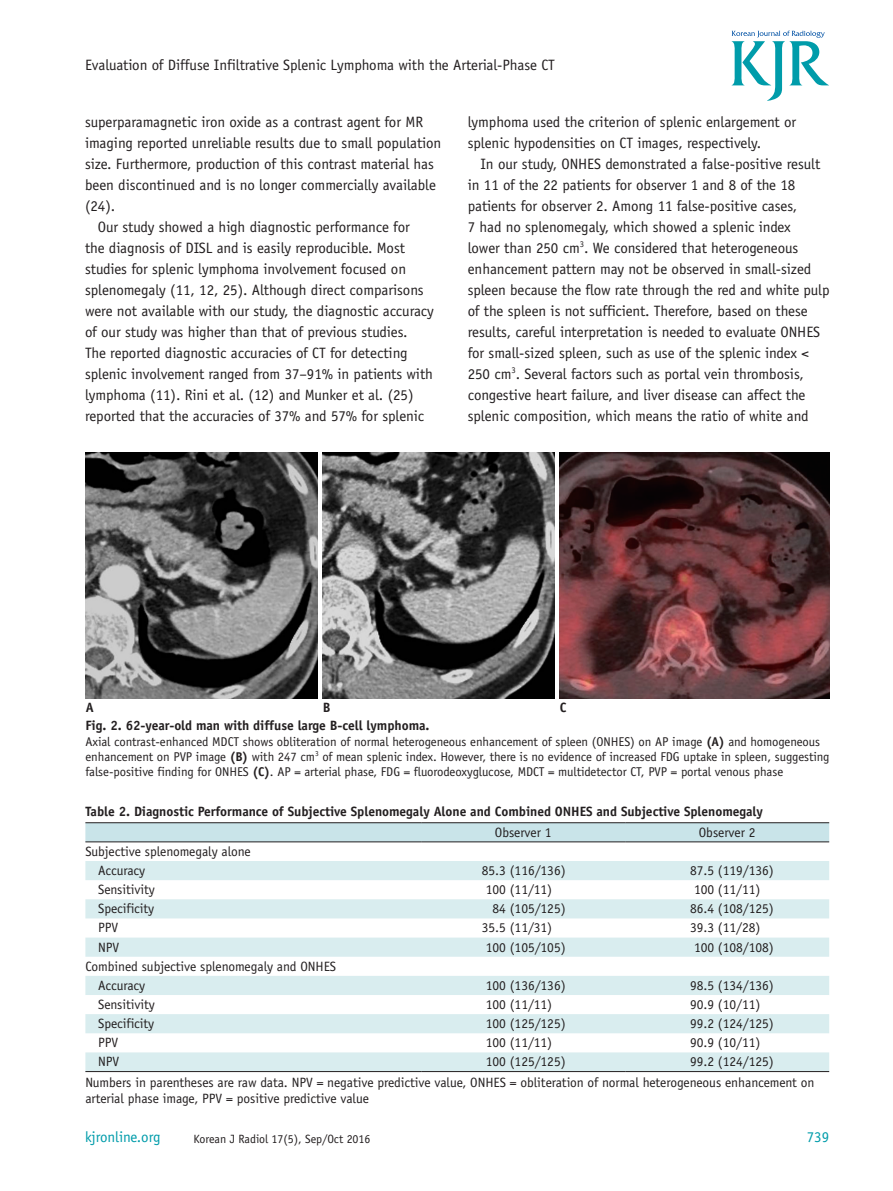
<style>
.page{position:relative;width:893px;height:1191px;background:#fff}
.page>*{position:absolute;margin:0;border:0;box-sizing:border-box;transform-origin:0 0}
.본문{font:15px/21px "Officina Sans Std";letter-spacing:-.005em;color:#231f20}
.t1{font:15px "Officina Sans Std";letter-spacing:-.005em;color:#009caa}
.표본문{font:13.5px "Officina Sans Std";letter-spacing:-.005em;color:#231f20}
.표설명{font:13.5px/16.2px "Officina Sans Std";letter-spacing:-.005em;color:#231f20}
.표제목{font:700 13.5px "Officina Sans Std";letter-spacing:-.005em;color:#231f20}
.그림제목{font:700 13.5px "Officina Sans Std";letter-spacing:-.005em;color:#231f20}
.그림제목1{font:12.75px/15.3px "Officina Sans Std";letter-spacing:-.005em;color:#231f20}
.t2{font:12px "Officina Sans Std";letter-spacing:-.005em;color:#231f20}
.s1{font-weight:700}
</style>
<div class="page">
<svg style="left:732px;top:31px;width:97px;height:70px"></svg>
<img style="left:85px;top:452px;width:233px;height:246px">
<img style="left:322px;top:452px;width:233px;height:246px">
<img style="left:560px;top:452px;width:269px;height:246px">
<div style="left:85px;top:823px;width:744px;height:18px;background:#c9e4e9"></div>
<svg style="left:85px;top:861px;width:744px;height:210px;fill:#d9edef"></svg>
<hr style="left:85px;top:1071px;width:336px;height:1px;background:#231f20">
<hr style="left:421px;top:1071px;width:204px;height:1px;background:#231f20">
<hr style="left:625px;top:1071px;width:204px;height:1px;background:#231f20">
<hr style="left:85px;top:822px;width:336px;height:1px;background:#231f20">
<hr style="left:421px;top:822px;width:204px;height:1px;background:#231f20">
<hr style="left:625px;top:822px;width:204px;height:1px;background:#231f20">
<hr style="left:85px;top:841px;width:336px;height:1px;background:#231f20">
<hr style="left:421px;top:841px;width:204px;height:1px;background:#231f20">
<hr style="left:625px;top:841px;width:204px;height:1px;background:#231f20">
<p class="본문" style="left:85px;top:54px;width:471px">Evaluation of Diffuse Infiltrative Splenic Lymphoma with the Arterial-Phase CT</p>
<p class="본문" style="left:85px;top:112px;width:358px">superparamagnetic iron oxide as a contrast agent for MR imaging reported unreliable results due to small population size. Furthermore, production of this contrast material has been discontinued and is no longer commercially available (24).</p>
<p class="본문" style="left:85px;top:217px;width:350px;text-indent:13px">Our study showed a high diagnostic performance for<br>the diagnosis of DISL and is easily reproducible. Most studies for splenic lymphoma involvement focused on splenomegaly (11, 12, 25). Although direct comparisons were not available with our study, the diagnostic accuracy of our study was higher than that of previous studies.<br>The reported diagnostic accuracies of CT for detecting splenic involvement ranged from 37–91% in patients with lymphoma (11). Rini et al. (12) and Munker et al. (25) reported that the accuracies of 37% and 57% for splenic</p>
<p class="본문" style="left:468px;top:112px;width:330px">lymphoma used the criterion of splenic enlargement or splenic hypodensities on CT images, respectively.</p>
<p class="본문" style="left:468px;top:154px;width:363px;text-indent:13px">In our study, ONHES demonstrated a false-positive result in 11 of the 22 patients for observer 1 and 8 of the 18 patients for observer 2. Among 11 false-positive cases,<br>7 had no splenomegaly, which showed a splenic index<br>lower than 250 cm<sup>3</sup>. We considered that heterogeneous enhancement pattern may not be observed in small-sized spleen because the flow rate through the red and white pulp of the spleen is not sufficient. Therefore, based on these results, careful interpretation is needed to evaluate ONHES for small-sized spleen, such as use of the splenic index &lt; 250 cm<sup>3</sup>. Several factors such as portal vein thrombosis, congestive heart failure, and liver disease can affect the splenic composition, which means the ratio of white and</p>
<p class="표제목" style="left:86px;top:698px;width:10px">A</p>
<p class="표제목" style="left:323px;top:698px;width:9px">B</p>
<p class="표제목" style="left:560px;top:698px;width:8px">C</p>
<p class="그림제목" style="left:85px;top:717px;width:346px">Fig. 2. 62-year-old man with diffuse large B-cell lymphoma.</p>
<p class="그림제목1" style="left:85px;top:733px;width:746px">Axial contrast-enhanced MDCT shows obliteration of normal heterogeneous enhancement of spleen (ONHES) on AP image <span class="s1">(A)</span> and homogeneous enhancement on PVP image <span class="s1">(B)</span> with 247 cm<sup>3</sup> of mean splenic index. However, there is no evidence of increased FDG uptake in spleen, suggesting false-positive finding for ONHES <span class="s1">(C)</span>. AP = arterial phase, FDG = fluorodeoxyglucose, MDCT = multidetector CT, PVP = portal venous phase</p>
<p class="표제목" style="left:85px;top:803px;width:679px">Table 2. Diagnostic Performance of Subjective Splenomegaly Alone and Combined ONHES and Subjective Splenomegaly</p>
<p class="표본문" style="left:495px;top:824px;width:58px">Observer 1</p>
<p class="표본문" style="left:699px;top:824px;width:58px">Observer 2</p>
<p class="표본문" style="left:85px;top:843px;width:167px">Subjective splenomegaly alone</p>
<p class="표본문" style="left:98px;top:862px;width:49px">Accuracy</p>
<p class="표본문" style="left:482px;top:862px;width:85px">85.3 (116/136)</p>
<p class="표본문" style="left:690px;top:862px;width:85px">87.5 (119/136)</p>
<p class="표본문" style="left:98px;top:881px;width:58px">Sensitivity</p>
<p class="표본문" style="left:486px;top:881px;width:68px">100 (11/11)</p>
<p class="표본문" style="left:694px;top:881px;width:68px">100 (11/11)</p>
<p class="표본문" style="left:98px;top:901px;width:58px">Specificity</p>
<p class="표본문" style="left:492px;top:901px;width:75px">84 (105/125)</p>
<p class="표본문" style="left:690px;top:901px;width:85px">86.4 (108/125)</p>
<p class="표본문" style="left:98px;top:920px;width:22px">PPV</p>
<p class="표본문" style="left:482px;top:920px;width:72px">35.5 (11/31)</p>
<p class="표본문" style="left:690px;top:920px;width:72px">39.3 (11/28)</p>
<p class="표본문" style="left:98px;top:939px;width:23px">NPV</p>
<p class="표본문" style="left:486px;top:939px;width:81px">100 (105/105)</p>
<p class="표본문" style="left:694px;top:939px;width:81px">100 (108/108)</p>
<p class="표본문" style="left:85px;top:958px;width:252px">Combined subjective splenomegaly and ONHES</p>
<p class="표본문" style="left:98px;top:977px;width:49px">Accuracy</p>
<p class="표본문" style="left:486px;top:977px;width:81px">100 (136/136)</p>
<p class="표본문" style="left:690px;top:977px;width:85px">98.5 (134/136)</p>
<p class="표본문" style="left:98px;top:996px;width:58px">Sensitivity</p>
<p class="표본문" style="left:486px;top:996px;width:68px">100 (11/11)</p>
<p class="표본문" style="left:690px;top:996px;width:72px">90.9 (10/11)</p>
<p class="표본문" style="left:98px;top:1015px;width:58px">Specificity</p>
<p class="표본문" style="left:486px;top:1015px;width:81px">100 (125/125)</p>
<p class="표본문" style="left:690px;top:1015px;width:85px">99.2 (124/125)</p>
<p class="표본문" style="left:98px;top:1034px;width:22px">PPV</p>
<p class="표본문" style="left:486px;top:1034px;width:68px">100 (11/11)</p>
<p class="표본문" style="left:690px;top:1034px;width:72px">90.9 (10/11)</p>
<p class="표본문" style="left:98px;top:1053px;width:23px">NPV</p>
<p class="표본문" style="left:486px;top:1053px;width:81px">100 (125/125)</p>
<p class="표본문" style="left:690px;top:1053px;width:85px">99.2 (124/125)</p>
<p class="표설명" style="left:85px;top:1074px;width:731px">Numbers in parentheses are raw data. NPV = negative predictive value, ONHES = obliteration of normal heterogeneous enhancement on arterial phase image, PPV = positive predictive value</p>
<p class="t1" style="left:85px;top:1128px;width:77px">kjronline.org</p>
<p class="t2" style="left:194px;top:1132px;width:178px">Korean J Radiol 17(5), Sep/Oct 2016</p>
<p class="t1" style="left:807px;top:1128px;width:24px">739</p>
</div>
